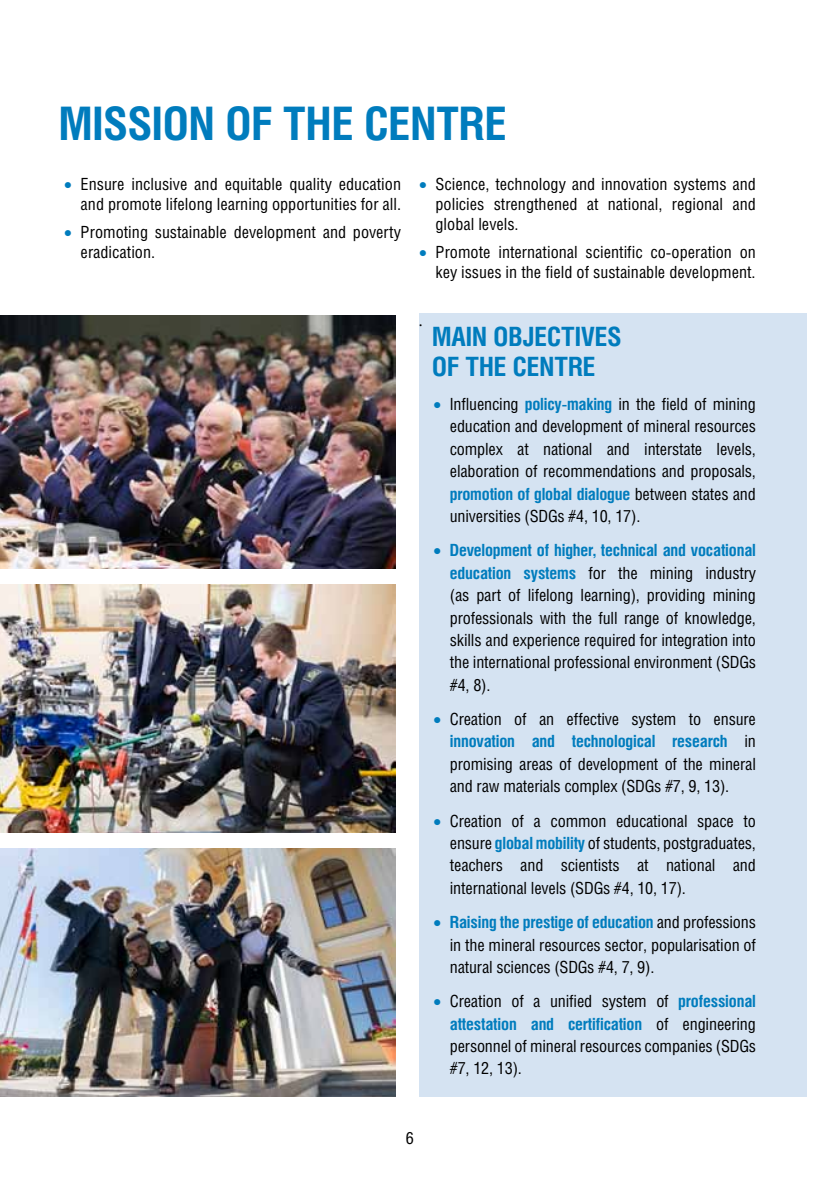
<style>
.page{position:relative;width:819px;height:1191px;background:#fff}
.page>*{position:absolute;margin:0;border:0;box-sizing:border-box;transform-origin:0 0}
.t1{font:700 46.2px "Helen Cond";color:#007cbd}
.t2{font:700 26.6px/29.8px "Helios Cond";color:#007cbd}
.t3{font:16.8px/22.4px "Helios Cond";letter-spacing:-.01em;color:#000;text-align:justify}
.t4{font:16.8px "Minion Pro";color:#000}
.s1{color:#007cbd}
.s2{font-weight:700;color:#007cbd}
</style>
<div class="page">
<div style="left:419px;top:314px;width:387px;height:782px;background:#d5e3f2"></div>
<img style="left:0;top:315px;width:395px;height:253px">
<img style="left:0;top:584px;width:395px;height:248px">
<img style="left:0;top:848px;width:395px;height:248px">
<h1 class="t1" style="left:59px;top:97px;width:449px">MISSION OF THE CENTRE</h1>
<p class="t3" style="left:64px;top:173px;width:338px;line-height:20.1px;text-align:right"><span class="s1">•</span> Ensure inclusive and equitable quality education and promote lifelong learning opportunities for all.</p>
<p class="t3" style="left:81px;top:222px;width:322px;line-height:20.1px;text-indent:-16px"><span class="s1">•</span> Promoting sustainable development and poverty eradication.</p>
<p class="t3" style="left:435px;top:173px;width:322px;line-height:20.1px;text-indent:-16px"><span class="s1">•</span> Science, technology and innovation systems and policies strengthened at national, regional and global levels.</p>
<p class="t3" style="left:419px;top:242px;width:338px;line-height:20.1px;text-align:right"><span class="s1">•</span> Promote international scientific co-operation on key issues in the field of sustainable development.</p>
<p class="t4" style="left:419px;top:309px;width:5px">.</p>
<h2 class="t2" style="left:432px;top:321px;width:116px">Main objectives of the</h2>
<h2 class="t2" style="left:512px;top:351px;width:29px">Centre</h2>
<p class="t3" style="left:450px;top:392px;width:307px;text-indent:-16px"><span class="s1">•</span> Influencing <span class="s2">policy-making</span> in the field of mining education and development of mineral resources complex at national and interstate levels, elaboration of recommendations and proposals, <span class="s2">promotion of global dialogue</span> between states and universities (SDGs #4, 10, 17).</p>
<p class="t3" style="left:450px;top:539px;width:307px;text-indent:-16px"><span class="s1">•</span> <span class="s2">Development of higher, technical and vocational education systems</span> for the mining industry (as part of lifelong learning), providing mining professionals with the full range of knowledge, skills and experience required for integration into the international professional environment (SDGs #4, 8).</p>
<p class="t3" style="left:450px;top:707px;width:307px;text-indent:-16px"><span class="s1">•</span> Creation of an effective system to ensure <span class="s2">innovation and technological research</span> in promising areas of development of the mineral and raw materials complex (SDGs #7, 9, 13).</p>
<p class="t3" style="left:450px;top:809px;width:307px;text-indent:-16px"><span class="s1">•</span> Creation of a common educational space to ensure <span class="s2">global mobility</span> of students, postgraduates, teachers and scientists at national and international levels (SDGs #4, 10, 17).</p>
<p class="t3" style="left:450px;top:910px;width:307px;text-indent:-16px"><span class="s1">•</span> <span class="s2">Raising the prestige of education</span> and professions in the mineral resources sector, popularisation of natural sciences (SDGs #4, 7, 9).</p>
<p class="t3" style="left:450px;top:989px;width:307px;text-indent:-16px"><span class="s1">•</span> Creation of a unified system of <span class="s2">professional attestation and certification</span> of engineering personnel of mineral resources companies (SDGs #7, 12, 13).</p>
<p class="t3" style="left:406px;top:1126px;width:10px">6</p>
</div>
